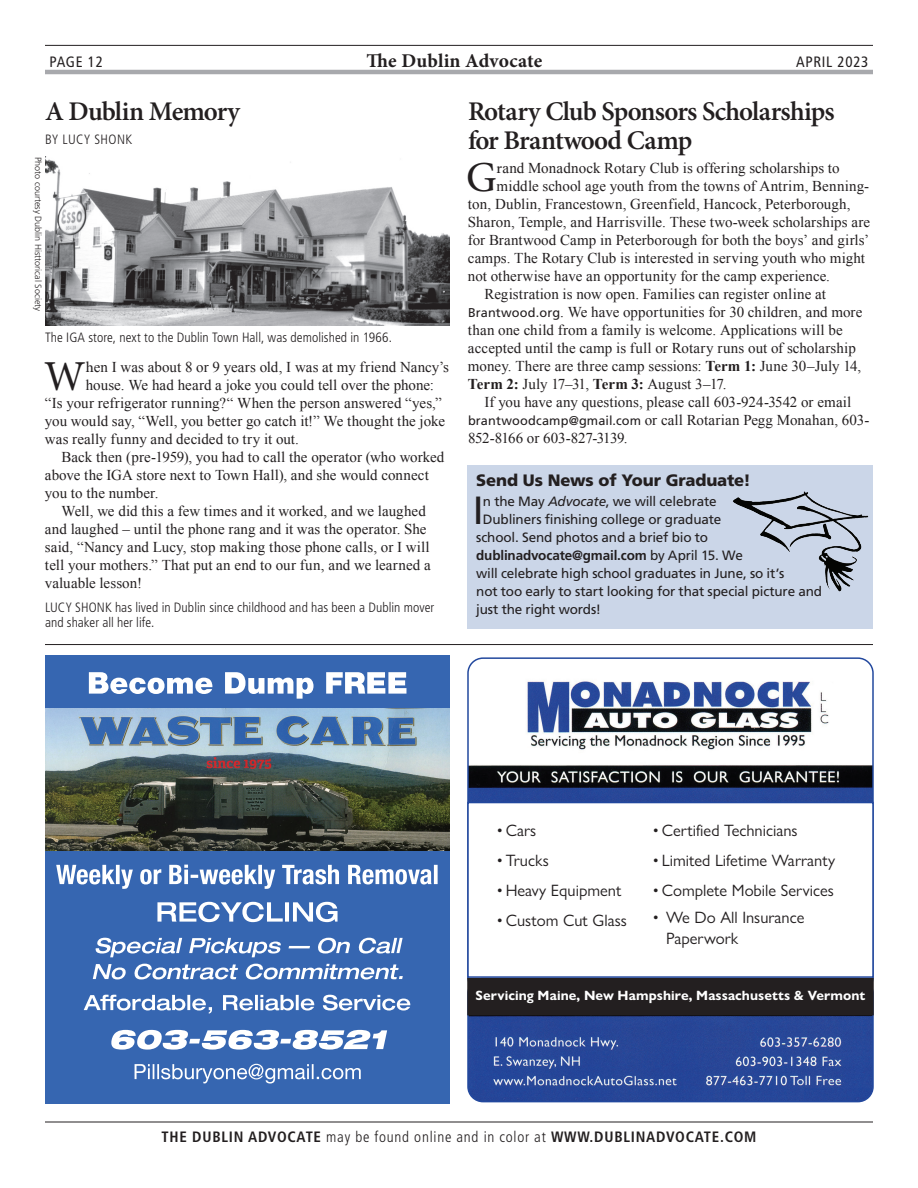
<style>
.page{position:relative;width:918px;height:1188px;background:#fff}
.page>*{position:absolute;margin:0;border:0;box-sizing:border-box;transform-origin:0 0}
.t1{font:42.75px "Minion Pro";color:#231f20}
.t2{font:39.3px "Frutiger LT Std";color:#231f20}
.t3{font:600 27px/28.5px "Minion Pro";letter-spacing:-.03em;color:#231f20}
.t4{font:700 19.5px "Minion Pro";letter-spacing:.01em;color:#231f20}
.t5{font:16.5px/21px "Gill Sans Nova";color:#231f20}
.t6{font:900 16.5px "Frutiger LT Std";letter-spacing:-.01em;color:#231f20}
.t7{font:15px "Times New Roman";letter-spacing:.005em;color:#231f20}
.t8{font:700 condensed 15px "Frutiger LT Std";letter-spacing:.05em;color:#231f20}
.t9{font:15px "Times New Roman";letter-spacing:-.015em;color:#231f20}
.t10{font:condensed 15px "Frutiger LT Std";letter-spacing:.05em;color:#231f20}
.t11{font:13.5px "Frutiger LT Std";letter-spacing:-.015em;color:#231f20}
.t12{font:300 condensed 13.5px/15px "Frutiger LT Std";letter-spacing:.005em;color:#231f20}
.t13{font:700 13.5px "Gill Sans Nova";letter-spacing:.005em;color:#fff}
.t14{font:700 13.5px "Frutiger LT Std";letter-spacing:-.015em;color:#231f20}
.t15{font:300 condensed 13.5px "Frutiger LT Std";letter-spacing:.03em;color:#231f20}
.t16{font:300 9px "Frutiger LT Std";color:#231f20}
.s1{font-family:"Minion Pro";font-weight:500}
.s2{font-family:"Frutiger LT Std";font-size:12.75px}
.s3{font-weight:700}
.s4{font-style:italic}
.s5{font-weight:400}
.s6{font-weight:300}
</style>
<div class="page">
<hr style="left:45px;top:45px;width:828px;height:1px;background:#231f20">
<hr style="left:45px;top:70px;width:828px;height:4px;background:#a8a9ad">
<hr style="left:45px;top:1122px;width:828px;height:1px;background:#231f20">
<hr style="left:45px;top:644px;width:828px;height:1px;background:#231f20">
<div style="left:45px;top:656px;width:405px;height:448px;background:#3666b1"></div>
<svg style="left:135px;top:1064px;width:226px;height:20px"></svg>
<svg style="left:111px;top:1030px;width:276px;height:20px"></svg>
<svg style="left:84px;top:995px;width:326px;height:19px"></svg>
<svg style="left:95px;top:938px;width:308px;height:19px"></svg>
<svg style="left:157px;top:902px;width:181px;height:20px"></svg>
<svg style="left:56px;top:865px;width:382px;height:24px"></svg>
<svg style="left:89px;top:672px;width:317px;height:27px"></svg>
<img style="left:45px;top:708px;width:405px;height:142px">
<svg style="left:93px;top:964px;width:310px;height:15px"></svg>
<img style="left:470px;top:660px;width:401px;height:142px">
<img style="left:469px;top:1015px;width:403px;height:87px">
<div style="left:467px;top:978px;width:407px;height:124px;border:2px solid #22489e;border-radius:15px"></div>
<div style="left:468px;top:979px;width:405px;height:36px;background:#231f20"></div>
<div style="left:467px;top:978px;width:407px;height:37px;border:2px solid #231f20"></div>
<div style="left:467px;top:802px;width:407px;height:176px;background:#fff;border:2px solid #22489e"></div>
<img style="left:45px;top:157px;width:405px;height:169px">
<div style="left:467px;top:465px;width:406px;height:164px;background:#cbd6e8"></div>
<img style="left:733px;top:492px;width:71px;height:60px">
<p class="t10" style="left:50px;top:53px;width:55px">PAGE 12</p>
<h3 class="t4" style="left:367px;top:47px;width:177px">The Dublin Advocate</h3>
<p class="t10" style="left:796px;top:53px;width:74px">APRIL 2023</p>
<h3 class="t3" style="left:45px;top:97px;width:197px">A Dublin Memory</h3>
<p class="t15" style="left:45px;top:132px;width:89px">BY LUCY SHONK</p>
<p class="t16" style="left:43px;top:157px;width:156px;rotate:90deg">Photo courtesy Dublin Histtorical Society</p>
<p class="t12" style="left:45px;top:330px;width:348px">The IGA store, next to the Dublin Town Hall, was demolished in 1966.</p>
<h1 class="t1" style="left:44px;top:348px;width:43px">W</h1>
<p class="t7" style="left:86px;top:357px;width:365px"><span class="s1">h</span>en I was about 8 or 9 years old, I was at my friend Nancy’s</p>
<p class="t7" style="left:86px;top:375px;width:350px">house. We had heard a joke you could tell over the phone:</p>
<p class="t7" style="left:45px;top:393px;width:398px">“Is your refrigerator running?“ When the person answered “yes,”</p>
<p class="t7" style="left:45px;top:411px;width:402px">you would say, “Well, you better go catch it!” We thought the joke</p>
<p class="t7" style="left:45px;top:429px;width:255px">was really funny and decided to try it out.</p>
<p class="t7" style="left:61px;top:447px;width:384px">Back then (pre-1959), you had to call the operator (who worked</p>
<p class="t7" style="left:45px;top:465px;width:385px">above the IGA store next to Town Hall), and she would connect</p>
<p class="t7" style="left:45px;top:483px;width:115px">you to the number.</p>
<p class="t7" style="left:61px;top:501px;width:366px">Well, we did this a few times and it worked, and we laughed</p>
<p class="t7" style="left:45px;top:519px;width:383px">and laughed – until the phone rang and it was the operator. She</p>
<p class="t7" style="left:45px;top:537px;width:386px">said, “Nancy and Lucy, stop making those phone calls, or I will</p>
<p class="t7" style="left:45px;top:555px;width:387px">tell your mothers.” That put an end to our fun, and we learned a</p>
<p class="t7" style="left:45px;top:573px;width:99px">valuable lesson!</p>
<p class="t12" style="left:45px;top:600px;width:391px">LUCY SHONK has lived in Dublin since childhood and has been a Dublin mover and shaker all her life.</p>
<h3 class="t3" style="left:468px;top:97px;width:368px">Rotary Club Sponsors Scholarships for Brantwood Camp</h3>
<h1 class="t1" style="left:466px;top:149px;width:32px">G</h1>
<p class="t7" style="left:497px;top:158px;width:345px"><span class="s1">r</span>and Monadnock Rotary Club is offering scholarships to</p>
<p class="t7" style="left:497px;top:176px;width:374px">middle school age youth from the towns of Antrim, Benning-</p>
<p class="t7" style="left:468px;top:194px;width:384px">ton, Dublin, Francestown, Greenfield, Hancock, Peterborough,</p>
<p class="t7" style="left:468px;top:212px;width:404px">Sharon, Temple, and Harrisville. These two-week scholarships are</p>
<p class="t7" style="left:468px;top:230px;width:403px">for Brantwood Camp in Peterborough for both the boys’ and girls’</p>
<p class="t7" style="left:468px;top:248px;width:399px">camps. The Rotary Club is interested in serving youth who might</p>
<p class="t7" style="left:468px;top:266px;width:364px">not otherwise have an opportunity for the camp experience.</p>
<p class="t7" style="left:484px;top:284px;width:343px">Registration is now open. Families can register online at</p>
<p class="t7" style="left:468px;top:302px;width:396px"><span class="s2">Brantwood.org</span>. We have opportunities for 30 children, and more</p>
<p class="t7" style="left:468px;top:320px;width:376px">than one child from a family is welcome. Applications will be</p>
<p class="t7" style="left:468px;top:338px;width:389px">accepted until the camp is full or Rotary runs out of scholarship</p>
<p class="t7" style="left:468px;top:356px;width:395px">money. There are three camp sessions: <span class="s3">Term 1:</span> June 30–July 14,</p>
<p class="t7" style="left:468px;top:374px;width:260px"><span class="s3">Term 2:</span> July 17–31, <span class="s3">Term 3:</span> August 3–17.</p>
<p class="t7" style="left:484px;top:392px;width:368px">If you have any questions, please call 603-924-3542 or email</p>
<p class="t7" style="left:468px;top:410px;width:403px"><span class="s2">brantwoodcamp@gmail.com</span> or call Rotarian Pegg Monahan, 603-</p>
<p class="t9" style="left:468px;top:428px;width:161px">852-8166 or 603-827-3139.</p>
<p class="t6" style="left:476px;top:471px;width:276px">Send Us News of Your Graduate!</p>
<h2 class="t2" style="left:473px;top:487px;width:12px">I</h2>
<p class="t11" style="left:483px;top:493px;width:235px">n the May <span class="s4">Advocate</span>, we will celebrate</p>
<p class="t11" style="left:483px;top:511px;width:240px">Dubliners finishing college or graduate</p>
<p class="t11" style="left:476px;top:529px;width:233px">school. Send photos and a brief bio to</p>
<p class="t14" style="left:476px;top:547px;width:268px">dublinadvocate@gmail.com <span class="s5">by April 15. We</span></p>
<p class="t11" style="left:476px;top:565px;width:310px">will celebrate high school graduates in June, so it’s</p>
<p class="t11" style="left:476px;top:583px;width:347px">not too early to start looking for that special picture and</p>
<p class="t11" style="left:476px;top:601px;width:126px">just the right words!</p>
<p class="t5" style="left:497px;top:820px;width:41px">• Cars</p>
<p class="t5" style="left:497px;top:850px;width:54px">• Trucks</p>
<p class="t5" style="left:497px;top:880px;width:126px">• Heavy Equipment</p>
<p class="t5" style="left:497px;top:910px;width:132px">• Custom Cut Glass</p>
<p class="t5" style="left:653px;top:820px;width:146px">• Certified Technicians</p>
<p class="t5" style="left:653px;top:850px;width:184px">• Limited Lifetime Warranty</p>
<p class="t5" style="left:653px;top:880px;width:183px">• Complete Mobile Services</p>
<p class="t5" style="left:666px;top:907px;width:140px;text-indent:-14px">• We Do All Insurance<br>Paperwork</p>
<p class="t13" style="left:476px;top:987px;width:391px">Servicing Maine, New Hampshire, Massachusetts &amp; Vermont</p>
<p class="t8" style="left:161px;top:1128px;width:597px">THE DUBLIN ADVOCATE <span class="s6">may be found online and in color at</span> WWW.DUBLINADVOCATE.COM</p>
</div>
